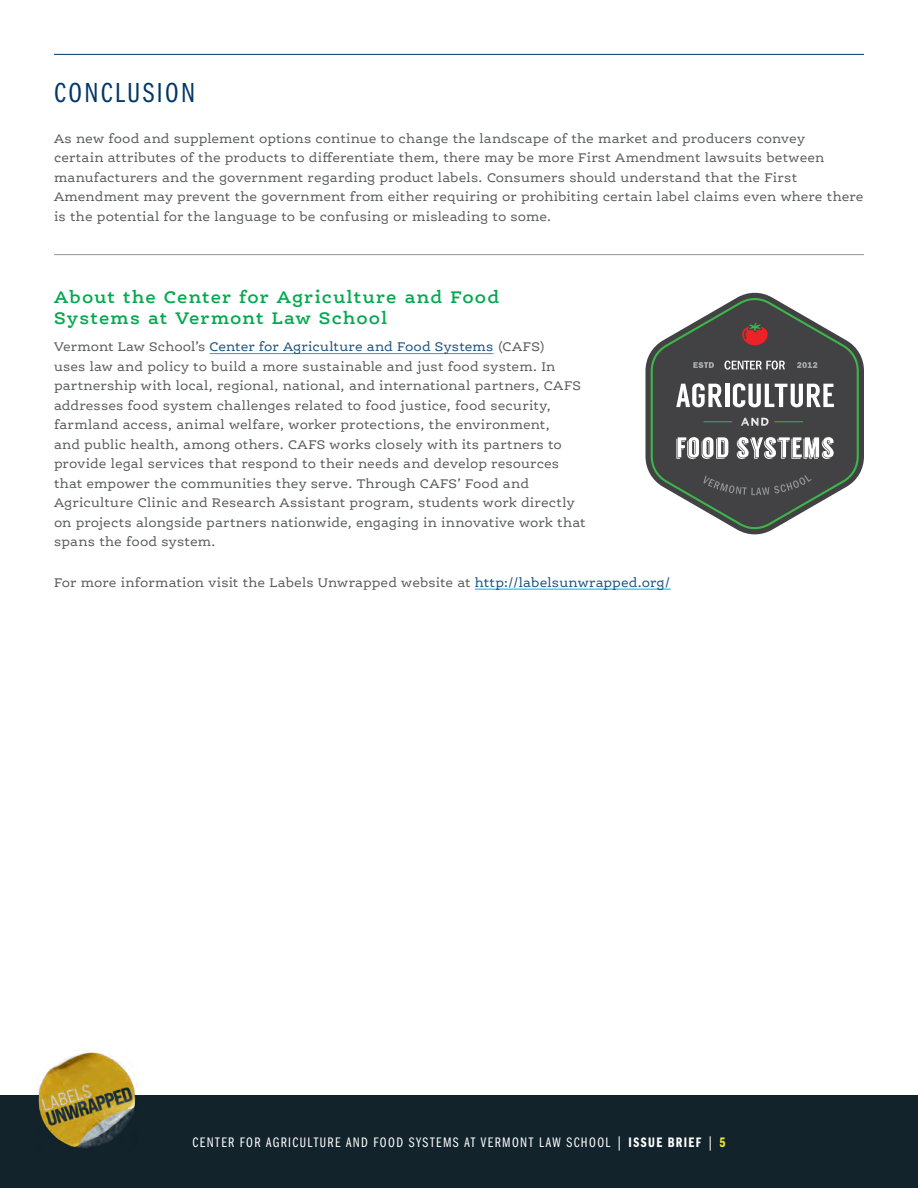
<style>
.page{position:relative;width:918px;height:1188px;background:#fff}
.page>*{position:absolute;margin:0;border:0;box-sizing:border-box;transform-origin:0 0}
.Heading_2{font:28.5px "Franklin Gothic LT Pro Bk Cm";letter-spacing:.085em;color:#003768}
.Heading_3{font:600 18px/21.6px "Ernestine Pro";letter-spacing:.065em;color:#00aa4f}
.t1{font:14.25px "Franklin Gothic LT Pro Bk Cm";letter-spacing:.105em;color:#fff}
.Paragraph_-_Span{font:13.5px/19.5px "Ernestine Pro";letter-spacing:.01em;color:#58595b}
.Paragraph_Underlined{font:13.5px/19.5px "Ernestine Pro";letter-spacing:.005em;color:#58595b}
.s1{color:#18507e}
.s2{font-family:"Franklin Gothic LT Pro Dm Cm"}
.s3{font-family:"Franklin Gothic LT Pro Dm Cm";color:#ebe72a}
</style>
<div class="page">
<div style="left:0;top:1096px;width:918px;height:92px;background:#12232c"></div>
<img style="left:37px;top:1052px;width:101px;height:96px">
<hr style="left:54px;top:54px;width:810px;height:1px;background:#003768">
<hr style="left:54px;top:254px;width:810px;height:1px;background:#939598">
<hr style="left:210px;top:353px;width:283px;height:1px;background:#00aeef">
<hr style="left:475px;top:589px;width:196px;height:1px;background:#00aeef">
<svg style="left:645px;top:292px;width:219px;height:243px"></svg>
<svg style="left:651px;top:298px;width:208px;height:231px;fill:#424143"></svg>
<svg style="left:676px;top:383px;width:46px;height:24px"></svg>
<hr style="left:725px;top:384px;width:4px;height:23px;background:#fff">
<svg style="left:733px;top:383px;width:101px;height:24px"></svg>
<svg style="left:676px;top:437px;width:52px;height:22px"></svg>
<svg style="left:737px;top:437px;width:97px;height:22px"></svg>
<svg style="left:704px;top:422px;width:28px;height:1px"></svg>
<svg style="left:741px;top:418px;width:62px;height:8px"></svg>
<svg style="left:742px;top:323px;width:26px;height:22px"></svg>
<svg style="left:703px;top:475px;width:109px;height:20px;background:#4d4c4e"></svg>
<svg style="left:725px;top:361px;width:60px;height:9px"></svg>
<svg style="left:693px;top:362px;width:21px;height:6px"></svg>
<svg style="left:797px;top:362px;width:20px;height:6px"></svg>
<p class="Heading_2" style="left:54px;top:77px;width:143px">CONCLUSION</p>
<p class="Paragraph_Underlined" style="left:54px;top:128px;width:811px">As new food and supplement options continue to change the landscape of the market and producers convey<br>certain attributes of the products to differentiate them, there may be more First Amendment lawsuits between manufacturers and the government regarding product labels. Consumers should understand that the First Amendment may prevent the government from either requiring or prohibiting certain label claims even where there is the potential for the language to be confusing or misleading to some.</p>
<p class="Heading_3" style="left:54px;top:286px;width:447px">About the Center for Agriculture and Food<br>Systems at Vermont Law School</p>
<p class="Paragraph_-_Span" style="left:54px;top:337px;width:533px">Vermont Law School’s <span class="s1">Center for Agriculture and Food Systems</span> (CAFS)<br>uses law and policy to build a more sustainable and just food system. In partnership with local, regional, national, and international partners, CAFS addresses food system challenges related to food justice, food security, farmland access, animal welfare, worker protections, the environment,<br>and public health, among others. CAFS works closely with its partners to provide legal services that respond to their needs and develop resources that empower the communities they serve. Through CAFS’ Food and Agriculture Clinic and Research Assistant program, students work directly on projects alongside partners nationwide, engaging in innovative work that spans the food system.</p>
<p class="Paragraph_-_Span" style="left:54px;top:572px;width:618px">For more information visit the Labels Unwrapped website at <span class="s1">http://labelsunwrapped.org/</span></p>
<p class="t1" style="left:193px;top:1134px;width:534px">CENTER FOR AGRICULTURE AND FOOD SYSTEMS AT VERMONT LAW SCHOOL | <span class="s2">ISSUE BRIEF</span> | <span class="s3">5</span></p>
</div>
